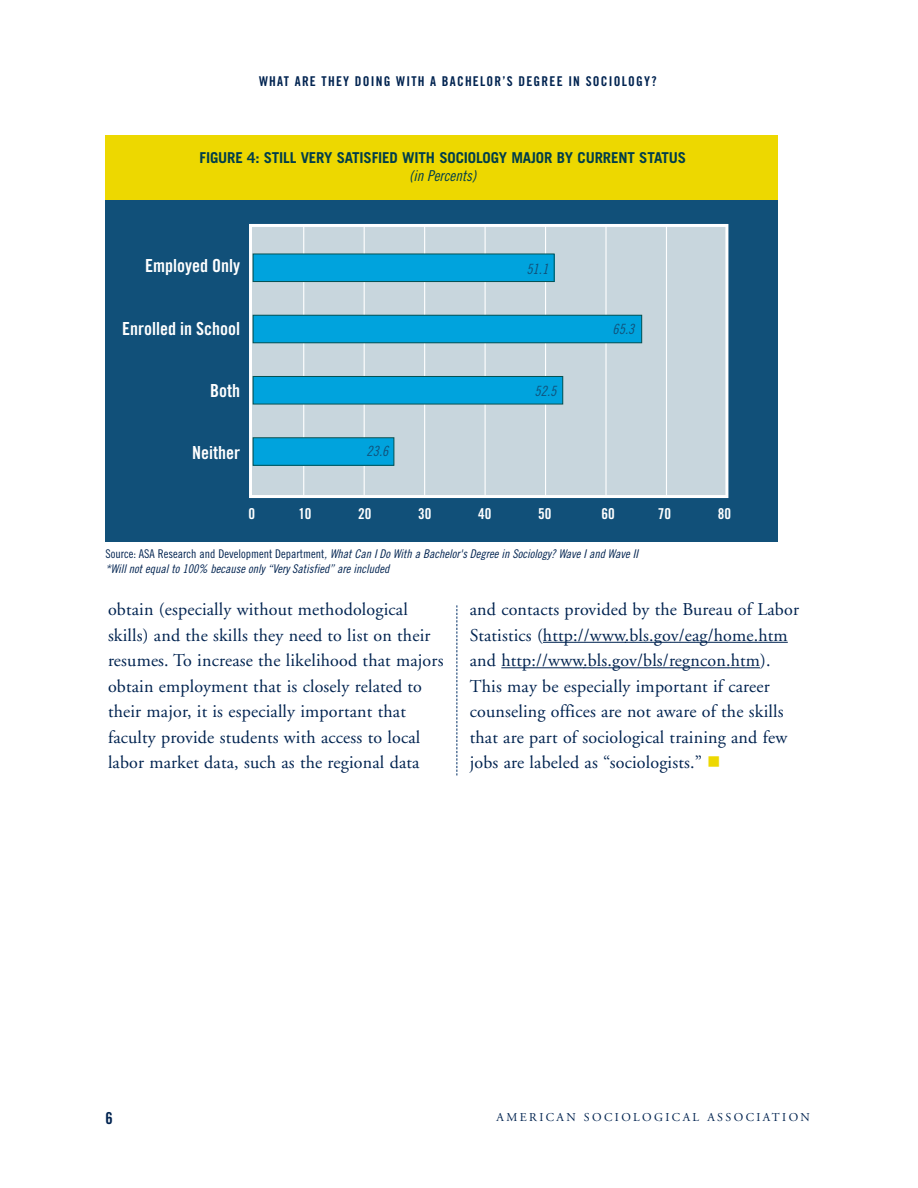
<style>
.page{position:relative;width:918px;height:1188px;background:#fff}
.page>*{position:absolute;margin:0;border:0;box-sizing:border-box;transform-origin:0 0}
.t1{font:18px/25.5px "Adobe Garamond";letter-spacing:.01em;color:#002350}
.t2{font:18px "Trade Gothic Bold Cond Twenty";color:#fff}
.t3{font:16.5px "Trade Gothic Bold Cond Twenty";color:#002350}
.t4{font:700 15px "Trade Gothic";letter-spacing:-.01em;color:#003d4a}
.t5{font:15px "Trade Gothic Bold Cond Twenty";color:#fff}
.t6{font:15px "Trade Gothic Cond Eighteen Obl";color:#003d4a}
.t7{font:14.1px "Trade Gothic Cond Eighteen Obl";color:#115079}
.t8{font:13.5px "Trade Gothic Bold Cond Twenty";letter-spacing:.09em;color:#002350}
.t9{font:12px/14.4px "Trade Gothic Cond Eighteen Obl";color:#002350}
.t10{font:12px "Adobe Garamond";letter-spacing:.2em;color:#002350}
.s1{font-family:"Trade Gothic Cond Eighteen"}
.s2{color:#edd800}
</style>
<div class="page">
<hr style="left:543px;top:642px;width:83px;height:1px;background:#002350">
<hr style="left:625px;top:642px;width:46px;height:1px;background:#002350">
<hr style="left:671px;top:642px;width:117px;height:1px;background:#002350">
<hr style="left:501px;top:667px;width:83px;height:1px;background:#002350">
<hr style="left:583px;top:667px;width:46px;height:1px;background:#002350">
<hr style="left:629px;top:667px;width:46px;height:1px;background:#002350">
<hr style="left:675px;top:667px;width:85px;height:1px;background:#002350">
<svg style="left:457px;top:605px;width:1px;height:170px"></svg>
<div style="left:105px;top:191px;width:675px;height:348px;background:#115079"></div>
<div style="left:251px;top:225px;width:476px;height:272px;background:#c8d6dd"></div>
<div style="left:249px;top:224px;width:479px;height:274px;border:3px solid #fff"></div>
<hr style="left:303px;top:226px;width:1px;height:271px;background:#fff">
<hr style="left:364px;top:226px;width:1px;height:271px;background:#fff">
<hr style="left:424px;top:226px;width:1px;height:271px;background:#fff">
<hr style="left:485px;top:226px;width:1px;height:271px;background:#fff">
<hr style="left:545px;top:226px;width:1px;height:271px;background:#fff">
<hr style="left:605px;top:226px;width:2px;height:271px;background:#fff">
<hr style="left:666px;top:226px;width:1px;height:271px;background:#fff">
<hr style="left:726px;top:226px;width:1px;height:271px;background:#fff">
<div style="left:253px;top:438px;width:141px;height:27px;background:#00a3dd"></div>
<div style="left:253px;top:437px;width:141px;height:29px;border:1px solid #075152"></div>
<div style="left:253px;top:376px;width:310px;height:28px;background:#00a3dd"></div>
<div style="left:253px;top:376px;width:310px;height:28px;border:1px solid #075152"></div>
<div style="left:253px;top:315px;width:389px;height:28px;background:#00a3dd"></div>
<div style="left:253px;top:315px;width:389px;height:28px;border:1px solid #075152"></div>
<div style="left:253px;top:254px;width:301px;height:28px;background:#00a3dd"></div>
<div style="left:253px;top:254px;width:302px;height:28px;border:1px solid #075152"></div>
<div style="left:105px;top:135px;width:675px;height:65px;background:#edd800"></div>
<div style="left:778px;top:132px;width:50px;height:416px;background:#fff"></div>
<p class="t8" style="left:259px;top:76px;width:399px">WHAT ARE THEY DOING WITH A BACHELOR’S DEGREE IN SOCIOLOGY?</p>
<p class="t4" style="left:200px;top:152px;width:488px">FIGURE 4: STILL VERY SATISFIED WITH SOCIOLOGY MAJOR BY CURRENT STATUS</p>
<p class="t6" style="left:409px;top:170px;width:69px">(in Percents)</p>
<p class="t2" style="left:145px;top:259px;width:96px">Employed Only</p>
<p class="t2" style="left:194px;top:264px;width:30px">Very</p>
<p class="t7" style="left:526px;top:264px;width:23px">51.1</p>
<p class="t2" style="left:122px;top:322px;width:119px">Enrolled in School</p>
<p class="t7" style="left:613px;top:324px;width:23px">65.3</p>
<p class="t2" style="left:210px;top:384px;width:31px">Both</p>
<p class="t7" style="left:535px;top:386px;width:24px">52.5</p>
<p class="t2" style="left:192px;top:446px;width:49px">Neither</p>
<p class="t2" style="left:170px;top:447px;width:58px">Satisfied</p>
<p class="t7" style="left:367px;top:446px;width:23px">23.6</p>
<p class="t5" style="left:248px;top:508px;width:8px">0</p>
<p class="t5" style="left:298px;top:508px;width:15px">10</p>
<p class="t5" style="left:358px;top:508px;width:15px">20</p>
<p class="t5" style="left:418px;top:508px;width:15px">30</p>
<p class="t5" style="left:478px;top:508px;width:15px">40</p>
<p class="t5" style="left:538px;top:508px;width:15px">50</p>
<p class="t5" style="left:601px;top:508px;width:15px">60</p>
<p class="t5" style="left:658px;top:508px;width:15px">70</p>
<p class="t5" style="left:718px;top:508px;width:15px">80</p>
<p class="t5" style="left:248px;top:511px;width:8px">0</p>
<p class="t5" style="left:298px;top:511px;width:15px">10</p>
<p class="t5" style="left:358px;top:511px;width:15px">20</p>
<p class="t5" style="left:418px;top:511px;width:15px">30</p>
<p class="t5" style="left:478px;top:511px;width:15px">40</p>
<p class="t5" style="left:538px;top:511px;width:15px">50</p>
<p class="t5" style="left:601px;top:511px;width:15px">60</p>
<p class="t5" style="left:658px;top:511px;width:15px">70</p>
<p class="t5" style="left:718px;top:511px;width:15px">80</p>
<p class="t9" style="left:105px;top:548px;width:535px"><span class="s1">Source: ASA Research and Development Department</span>, What Can I Do With a Bachelor's Degree in Sociology? Wave I and Wave II *Will not equal to 100% because only “Very Satisfied” are included</p>
<p class="t1" style="left:108px;top:598px;width:337px">obtain (especially without methodological skills) and the skills they need to list on their resumes. To increase the likelihood that majors obtain employment that is closely related to their major, it is especially important that faculty provide students with access to local labor market data, such as the regional data</p>
<p class="t1" style="left:470px;top:598px;width:331px">and contacts provided by the Bureau of Labor Statistics (http://www.bls.gov/eag/home.htm and http://www.bls.gov/bls/regncon.htm).<br>This may be especially important if career counseling offices are not aware of the skills that are part of sociological training and few jobs are labeled as “sociologists.” <span class="s2">■</span></p>
<p class="t3" style="left:105px;top:1112px;width:9px">6</p>
<p class="t10" style="left:497px;top:1113px;width:315px">AMERICAN SOCIOLOGICAL ASSOCIATION</p>
</div>
